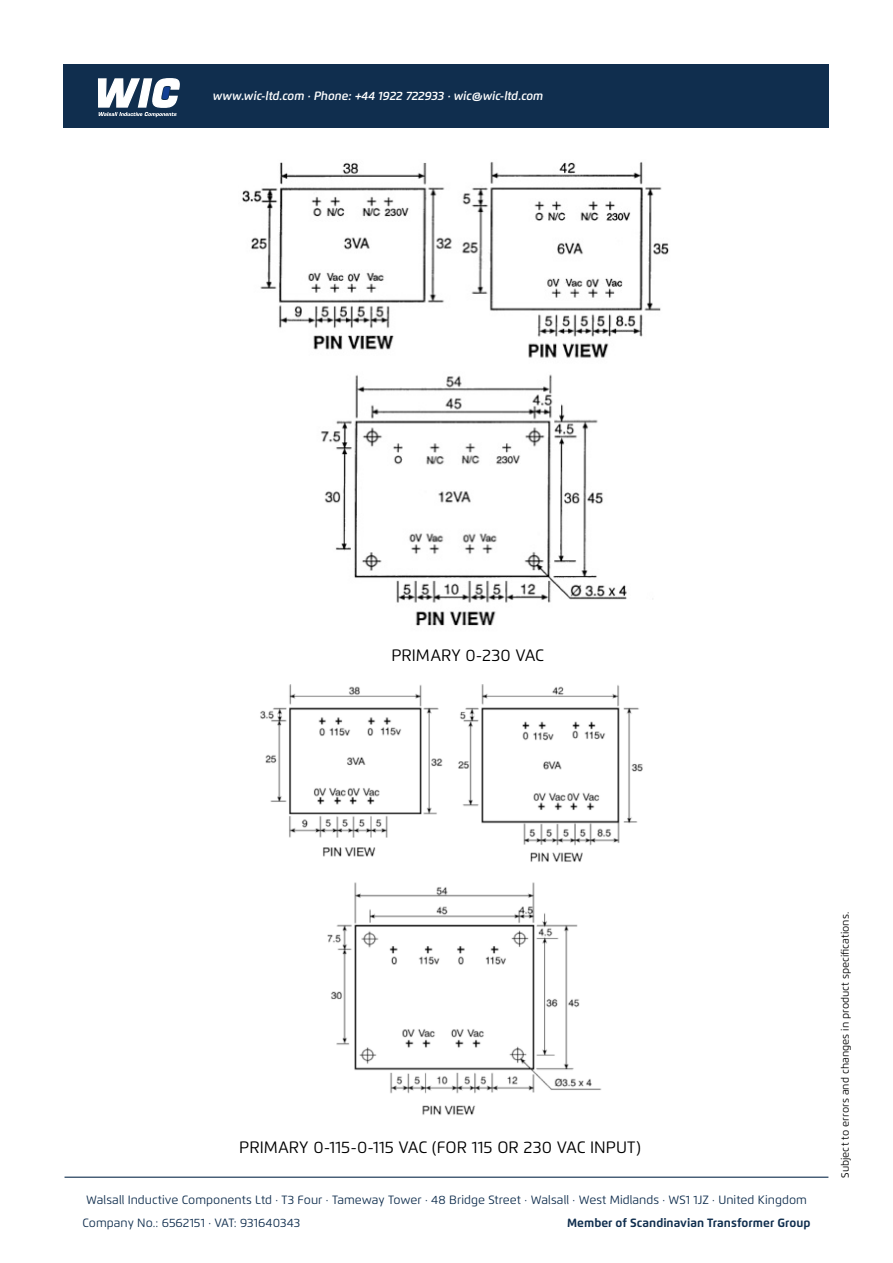
<style>
.page{position:relative;width:893px;height:1263px;background:#fff}
.page>*{position:absolute;margin:0;border:0;box-sizing:border-box;transform-origin:0 0}
.t1{font:16.5px "Flexo";color:#000}
.t2{font:12px/22.5px "Flexo";color:#102e4e}
.t3{font:italic 600 12px "Flexo";letter-spacing:-.01em;color:#fff}
.t4{font:700 12px "Flexo";color:#102e4e}
.t5{font:10.5px "Flexo";color:#000}
</style>
<div class="page">
<div style="left:64px;top:64px;width:765px;height:64px;background:#102e4e"></div>
<svg style="left:98px;top:78px;width:82px;height:39px"></svg>
<img style="left:242px;top:162px;width:427px;height:464px">
<img style="left:260px;top:684px;width:383px;height:431px">
<hr style="left:65px;top:1176px;width:763px;height:2px;background:#102e4e">
<p class="t3" style="left:213px;top:89px;width:332px">www.wic-ltd.com · Phone: +44 1922 722933 · wic@wic-ltd.com</p>
<h1 class="t1" style="left:391px;top:645px;width:154px">PRIMARY 0-230 VAC</h1>
<h1 class="t1" style="left:239px;top:1137px;width:403px">PRIMARY 0-115-0-115 VAC (FOR 115 OR 230 VAC INPUT)</h1>
<p class="t2" style="left:83px;top:1189px;width:726px">Walsall Inductive Components Ltd · T3 Four · Tameway Tower · 48 Bridge Street · Walsall · West Midlands · WS1 1JZ · United Kingdom<br>Company No.: 6562151 · VAT: 931640343</p>
<p class="t4" style="left:567px;top:1215px;width:245px">Member of Scandinavian Transformer Group</p>
<p class="t5" style="left:839px;top:1178px;width:268px;rotate:-90deg">Subject to errors and changes in product specifications.</p>
</div>
